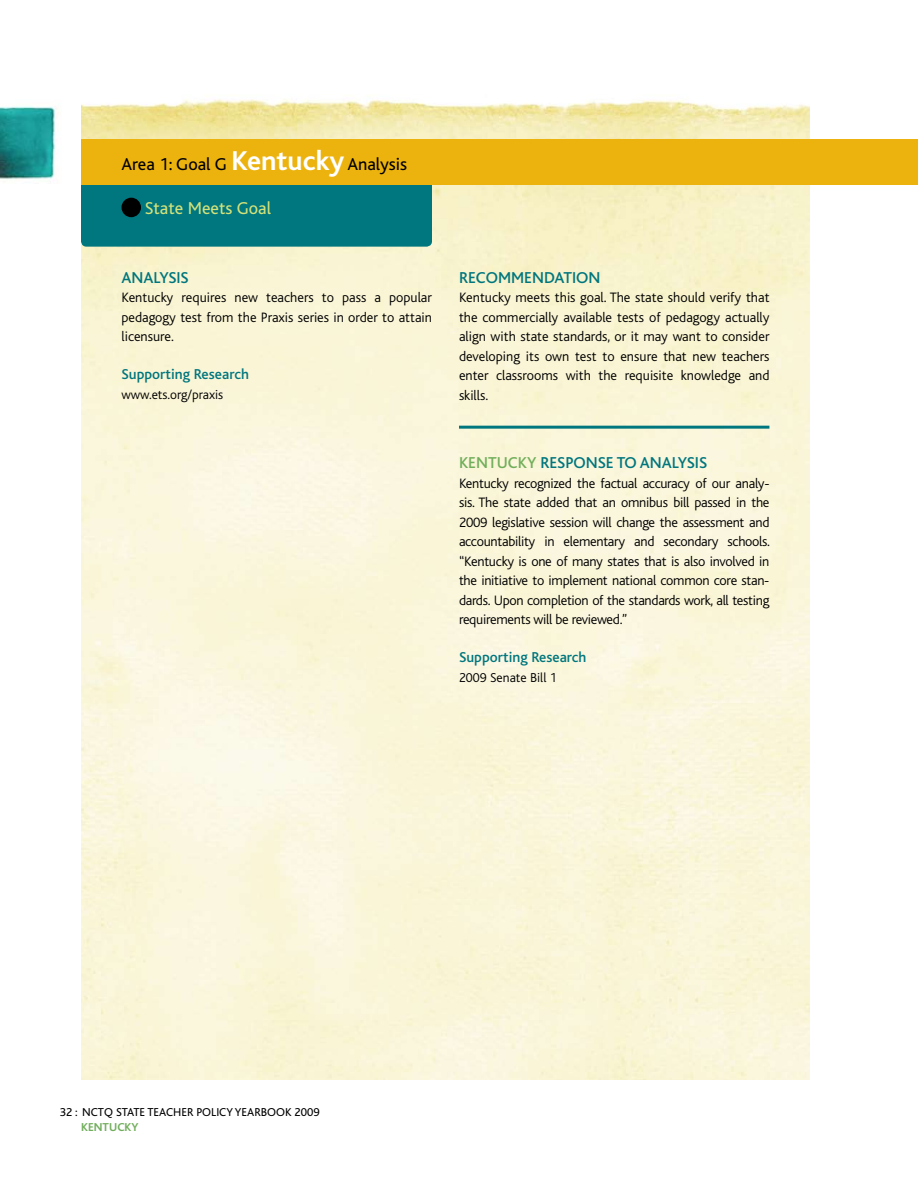
<style>
.page{position:relative;width:918px;height:1188px;background:#fff}
.page>*{position:absolute;margin:0;border:0;box-sizing:border-box;transform-origin:0 0}
.t1{font:18px "Bliss";color:#000}
.t2{font:18px "Bliss";color:#d3e279}
.t3{font:500 16.5px "Bliss";color:#00767e}
.t4{font:500 15px "Bliss";color:#00767e}
.t5{font:300 14.25px/19.5px "Bliss";color:#000;text-align:justify}
.t6{font:300 13.5px "Bliss";color:#000}
.t7{font:12px "Bliss";color:#000}
.t8{font:700 12px "Bliss";color:#71ae5b}
.s1{font-weight:700;font-size:28.5px;color:#fff}
.s2{color:#71ae5b}
</style>
<div class="page">
<img style="left:0;top:106px;width:59px;height:73px">
<img style="left:81px;top:95px;width:729px;height:985px">
<div style="left:81px;top:159px;width:351px;height:88px;background:#00767e;border-radius:5px"></div>
<div style="left:81px;top:140px;width:837px;height:45px;background:#ecb30f"></div>
<hr style="left:459px;top:426px;width:310px;height:3px;background:#00767e">
<div style="left:123px;top:199px;width:17px;height:17px;background:#000;border-radius:50%"></div>
<div style="left:121px;top:198px;width:20px;height:19px;border:2px solid #000;border-radius:50%"></div>
<p class="t1" style="left:122px;top:155px;width:287px">AREA 1: GOAL G <span class="s1">Kentucky</span> ANALYSIS</p>
<p class="t2" style="left:145px;top:198px;width:128px">STATE MEETS GOAL</p>
<p class="t3" style="left:122px;top:269px;width:69px">ANALYSIS</p>
<p class="t5" style="left:122px;top:288px;width:312px">Kentucky requires new teachers to pass a popular pedagogy test from the Praxis series in order to attain licensure.</p>
<p class="t4" style="left:122px;top:366px;width:129px">SUPPORTING RESEARCH</p>
<p class="t6" style="left:122px;top:387px;width:103px">www.ets.org/praxis</p>
<p class="t3" style="left:459px;top:269px;width:143px">RECOMMENDATION</p>
<p class="t5" style="left:459px;top:288px;width:312px">Kentucky meets this goal. The state should verify that the commercially available tests of pedagogy actually align with state standards, or it may want to consider developing its own test to ensure that new teachers enter classrooms with the requisite knowledge and skills.</p>
<p class="t3" style="left:459px;top:454px;width:250px"><span class="s2">KENTUCKY</span> RESPONSE TO ANALYSIS</p>
<p class="t5" style="left:459px;top:474px;width:313px">Kentucky recognized the factual accuracy of our analy&shy;sis. The state added that an omnibus bill passed in the 2009 legislative session will change the assessment and accountability in elementary and secondary schools. “Kentucky is one of many states that is also involved in the initiative to implement national common core stan&shy;dards. Upon completion of the standards work, all testing requirements will be reviewed.”</p>
<p class="t4" style="left:459px;top:650px;width:129px">SUPPORTING RESEARCH</p>
<p class="t6" style="left:459px;top:670px;width:99px">2009 Senate Bill 1</p>
<p class="t7" style="left:60px;top:1106px;width:261px">32 : NCTQ STATE TEACHER POLICY YEARBOOK 2009</p>
<p class="t8" style="left:81px;top:1120px;width:59px">KentucKy</p>
</div>
